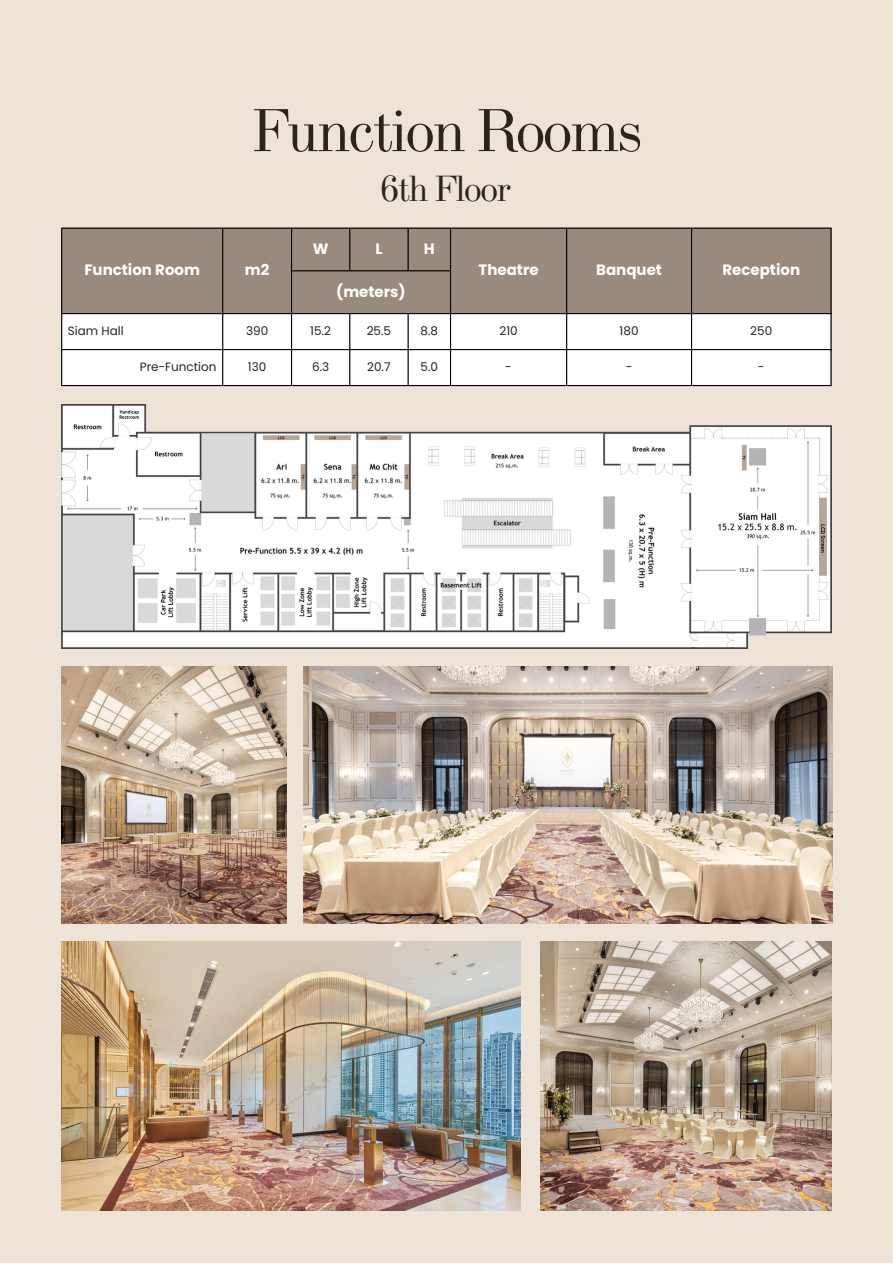
<style>
.page{position:relative;width:893px;height:1264px;background:#fff}
.page>*{position:absolute;margin:0;border:0;box-sizing:border-box;transform-origin:0 0}
.t1{font:60px "New Standard";letter-spacing:-.06em;color:#2a241b}
.t2{font:36px "New Standard";letter-spacing:-.06em;color:#2a241b}
.t3{font:700 15px "Poppins";color:#fff}
.t4{font:12px "Poppins";color:#2a241b}
</style>
<div class="page">
<div style="left:0;top:0;width:892px;height:1262px;background:#ede4d7"></div>
<div style="left:62px;top:229px;width:768px;height:84px;background:#998a7e"></div>
<div style="left:62px;top:314px;width:768px;height:71px;background:#fff"></div>
<hr style="left:61px;top:229px;width:1px;height:156px;background:#000">
<hr style="left:222px;top:229px;width:1px;height:156px;background:#000">
<hr style="left:291px;top:229px;width:1px;height:156px;background:#000">
<hr style="left:349px;top:229px;width:1px;height:41px;background:#000">
<hr style="left:349px;top:314px;width:1px;height:71px;background:#000">
<hr style="left:407px;top:229px;width:1px;height:41px;background:#000">
<hr style="left:407px;top:314px;width:1px;height:71px;background:#000">
<hr style="left:450px;top:229px;width:1px;height:156px;background:#000">
<hr style="left:566px;top:229px;width:1px;height:156px;background:#000">
<hr style="left:691px;top:229px;width:1px;height:156px;background:#000">
<hr style="left:830px;top:229px;width:1px;height:156px;background:#000">
<hr style="left:61px;top:227px;width:770px;height:2px;background:#000">
<hr style="left:291px;top:270px;width:160px;height:1px;background:#000">
<hr style="left:61px;top:313px;width:770px;height:1px;background:#000">
<hr style="left:61px;top:349px;width:770px;height:1px;background:#000">
<hr style="left:61px;top:385px;width:770px;height:1px;background:#000">
<img style="left:303px;top:666px;width:529px;height:257px">
<img style="left:61px;top:404px;width:770px;height:244px">
<img style="left:61px;top:666px;width:225px;height:257px">
<img style="left:61px;top:941px;width:459px;height:269px">
<img style="left:540px;top:941px;width:291px;height:269px">
<p class="t1" style="left:249px;top:92px;width:395px">Function Rooms</p>
<p class="t2" style="left:380px;top:165px;width:132px">6th Floor</p>
<p class="t3" style="left:84px;top:259px;width:117px">Function Room</p>
<p class="t3" style="left:245px;top:259px;width:26px">m2</p>
<p class="t3" style="left:313px;top:238px;width:17px">W</p>
<p class="t3" style="left:375px;top:238px;width:9px">L</p>
<p class="t3" style="left:424px;top:238px;width:12px">H</p>
<p class="t3" style="left:336px;top:281px;width:71px">(meters)</p>
<p class="t3" style="left:478px;top:259px;width:62px">Theatre</p>
<p class="t3" style="left:596px;top:259px;width:67px">Banquet</p>
<p class="t3" style="left:722px;top:259px;width:79px">Reception</p>
<p class="t4" style="left:68px;top:322px;width:57px">Siam Hall</p>
<p class="t4" style="left:246px;top:322px;width:24px">390</p>
<p class="t4" style="left:310px;top:322px;width:22px">15.2</p>
<p class="t4" style="left:366px;top:322px;width:26px">25.5</p>
<p class="t4" style="left:420px;top:322px;width:19px">8.8</p>
<p class="t4" style="left:499px;top:322px;width:20px">210</p>
<p class="t4" style="left:619px;top:322px;width:20px">180</p>
<p class="t4" style="left:750px;top:322px;width:23px">250</p>
<p class="t4" style="left:140px;top:358px;width:78px">Pre-Function</p>
<p class="t4" style="left:248px;top:358px;width:20px">130</p>
<p class="t4" style="left:312px;top:358px;width:19px">6.3</p>
<p class="t4" style="left:367px;top:358px;width:25px">20.7</p>
<p class="t4" style="left:420px;top:358px;width:19px">5.0</p>
<p class="t4" style="left:505px;top:358px;width:8px">-</p>
<p class="t4" style="left:625px;top:358px;width:8px">-</p>
<p class="t4" style="left:758px;top:358px;width:8px">-</p>
</div>
